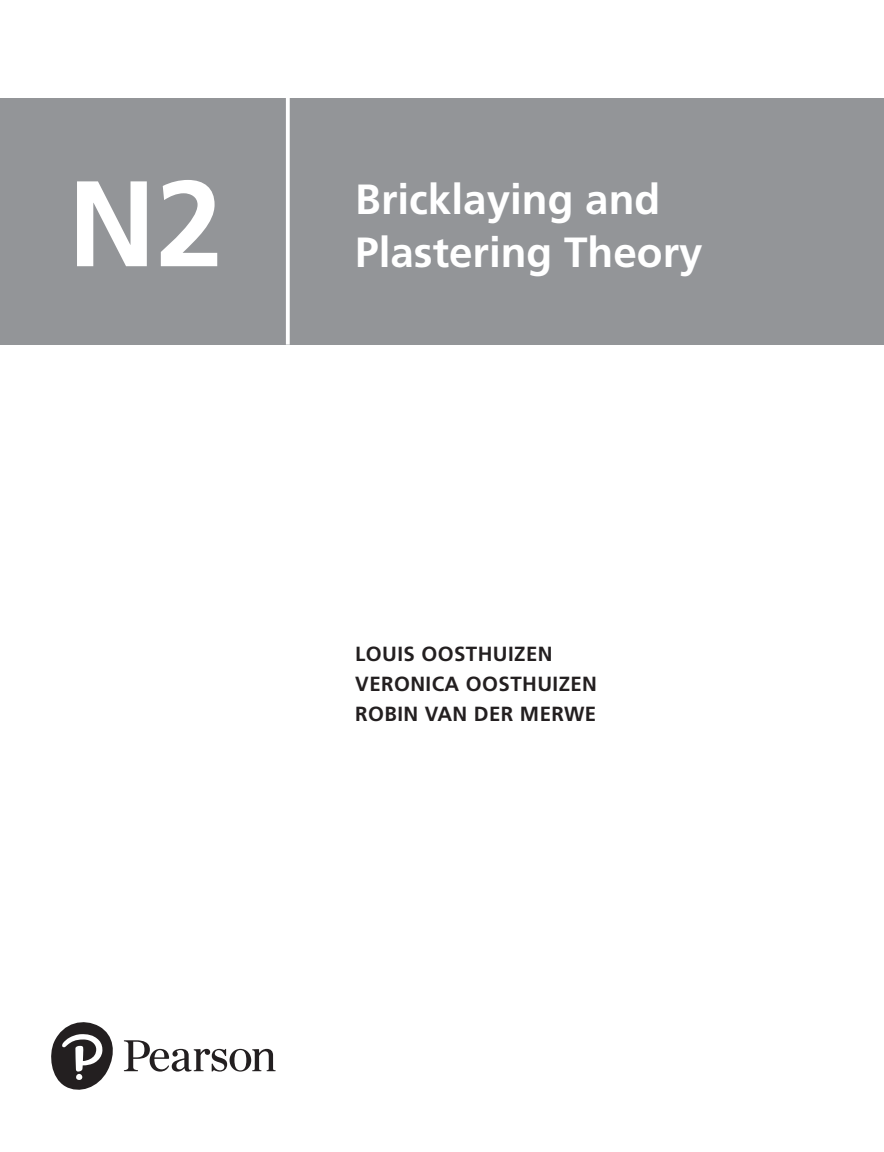
<style>
.page{position:relative;width:884px;height:1152px;background:#fff}
.page>*{position:absolute;margin:0;border:0;box-sizing:border-box;transform-origin:0 0}
.t1{font:700 121.5px "Frutiger LT Std";color:#fff}
.t2{font:700 42.15px "Frutiger LT Std";color:#fff}
.t3{font:700 20.4px/29.7px "Frutiger LT Std";letter-spacing:.02em;color:#231f20}
</style>
<div class="page">
<div style="left:0;top:98px;width:883px;height:247px;background:#939598"></div>
<hr style="left:286px;top:0;width:3px;height:345px;background:#fff">
<svg style="left:51px;top:1022px;width:62px;height:68px"></svg>
<svg style="left:124px;top:1040px;width:151px;height:31px"></svg>
<h1 class="t1" style="left:68px;top:153px;width:157px">N2</h1>
<h2 class="t2" style="left:355px;top:175px;width:306px">Bricklaying and</h2>
<h2 class="t2" style="left:355px;top:227px;width:348px">Plastering Theory</h2>
<p class="t3" style="left:355px;top:639px;width:243px">LOUIS OOSTHUIZEN<br>VERONICA OOSTHUIZEN<br>ROBIN VAN DER MERWE</p>
</div>
